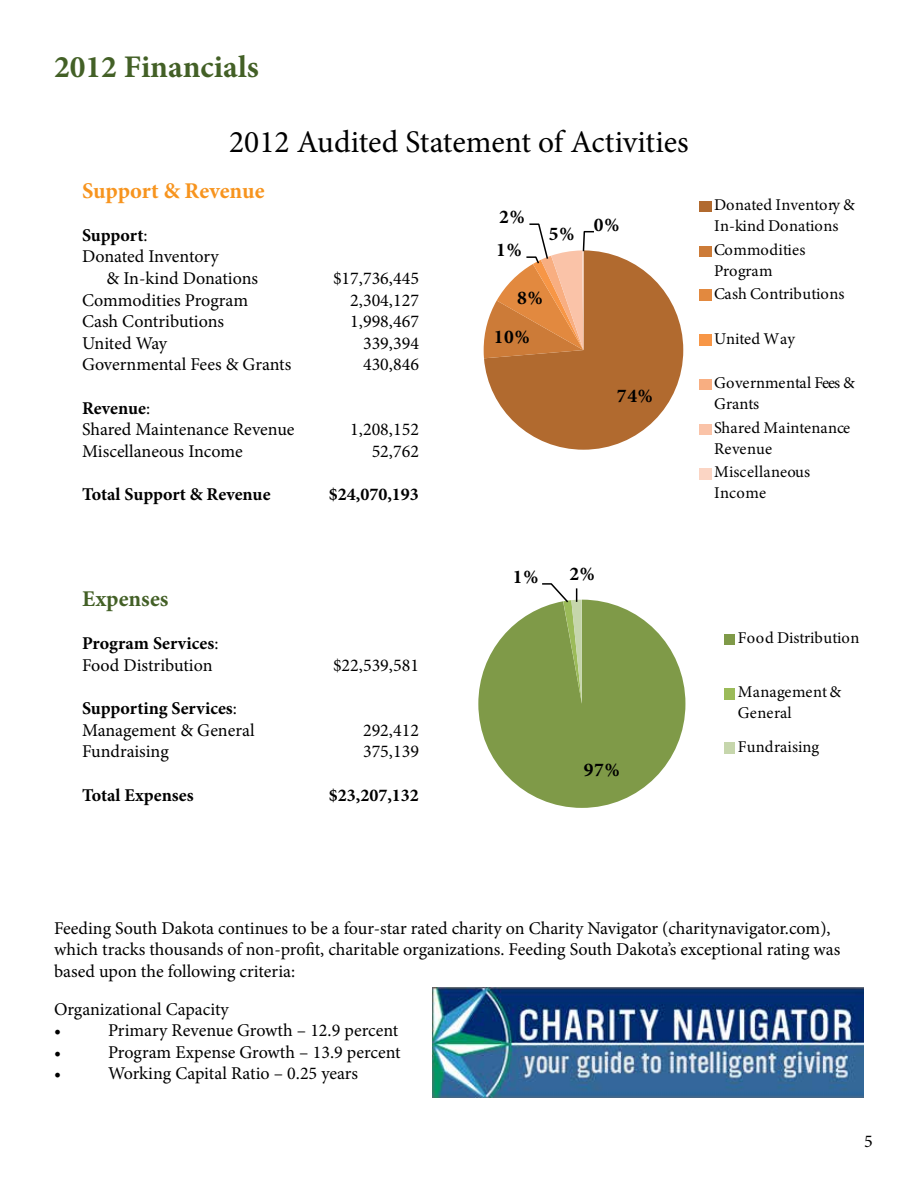
<style>
.page{position:relative;width:918px;height:1188px;background:#fff}
.page>*{position:absolute;margin:0;border:0;box-sizing:border-box;transform-origin:0 0}
.t1{font:31.5px "Minion Pro";color:#000}
.t2{font:700 31.5px "Minion Pro";color:#436026}
.t3{font:700 22.5px "Minion Pro";letter-spacing:-.005em;color:#f7941e}
.t4{font:700 22.5px "Minion Pro";color:#436026}
.t5{font:700 19.5px "Minion Pro";color:#000}
.t6{font:18px/21.6px "Minion Pro";color:#000}
.t7{font:700 18px "Minion Pro";color:#000}
.t8{font:16.5px/21px "Minion Pro";letter-spacing:.005em;color:#000}
.s1{font-weight:400}
.s2{font-weight:700}
</style>
<div class="page">
<svg style="left:483px;top:201px;width:229px;height:279px"></svg>
<svg style="left:478px;top:583px;width:257px;height:225px"></svg>
<img style="left:432px;top:987px;width:432px;height:111px">
<h1 class="t2" style="left:54px;top:45px;width:206px">2012 Financials</h1>
<h1 class="t1" style="left:229px;top:121px;width:461px">2012 Audited Statement of Activities</h1>
<p class="t3" style="left:82px;top:175px;width:184px">Support &amp; Revenue</p>
<p class="t7" style="left:82px;top:222px;width:67px">Support<span class="s1">:</span></p>
<p class="t6" style="left:82px;top:246px;width:138px">Donated Inventory</p>
<p class="t6" style="left:107px;top:268px;width:153px">&amp; In-kind Donations</p>
<p class="t6" style="left:82px;top:289px;width:168px">Commodities Program</p>
<p class="t6" style="left:82px;top:311px;width:144px">Cash Contributions</p>
<p class="t6" style="left:82px;top:332px;width:87px">United Way</p>
<p class="t6" style="left:82px;top:354px;width:211px">Governmental Fees &amp; Grants</p>
<p class="t6" style="left:82px;top:397px;width:214px"><span class="s2">Revenue</span>:<br>Shared Maintenance Revenue<br>Miscellaneous Income</p>
<p class="t7" style="left:82px;top:482px;width:190px">Total Support &amp; Revenue</p>
<p class="t4" style="left:82px;top:583px;width:88px">Expenses</p>
<p class="t6" style="left:82px;top:633px;width:138px"><span class="s2">Program Services</span>:<br>Food Distribution</p>
<p class="t6" style="left:82px;top:698px;width:174px"><span class="s2">Supporting Services</span>:<br>Management &amp; General<br>Fundraising</p>
<p class="t7" style="left:82px;top:782px;width:113px">Total Expenses</p>
<p class="t6" style="left:333px;top:268px;width:87px;text-align:right">$17,736,445<br>2,304,127<br>1,998,467<br>339,394<br>430,846</p>
<p class="t6" style="left:350px;top:419px;width:70px;text-align:right">1,208,152<br>52,762</p>
<p class="t7" style="left:329px;top:482px;width:92px">$24,070,193</p>
<p class="t6" style="left:333px;top:655px;width:87px">$22,539,581</p>
<p class="t6" style="left:363px;top:719px;width:57px">292,412<br>375,139</p>
<p class="t7" style="left:329px;top:782px;width:92px">$23,207,132</p>
<p class="t5" style="left:499px;top:203px;width:27px">2%</p>
<p class="t5" style="left:496px;top:236px;width:27px">1%</p>
<p class="t5" style="left:549px;top:220px;width:27px">5%</p>
<p class="t5" style="left:517px;top:284px;width:27px">8%</p>
<p class="t5" style="left:494px;top:323px;width:37px">10%</p>
<p class="t5" style="left:594px;top:211px;width:27px">0%</p>
<p class="t5" style="left:617px;top:382px;width:37px">74%</p>
<p class="t5" style="left:513px;top:563px;width:27px">1%</p>
<p class="t5" style="left:569px;top:560px;width:27px">2%</p>
<p class="t5" style="left:584px;top:756px;width:37px">97%</p>
<p class="t8" style="left:714px;top:194px;width:142px">Donated Inventory &amp;<br>In-kind Donations</p>
<p class="t8" style="left:714px;top:239px;width:93px">Commodities<br>Program</p>
<p class="t8" style="left:714px;top:283px;width:132px">Cash Contributions</p>
<p class="t8" style="left:714px;top:328px;width:83px">United Way</p>
<p class="t8" style="left:714px;top:373px;width:142px">Governmental Fees &amp;<br>Grants</p>
<p class="t8" style="left:714px;top:417px;width:138px">Shared Maintenance<br>Revenue</p>
<p class="t8" style="left:714px;top:462px;width:98px">Miscellaneous<br>Income</p>
<p class="t8" style="left:738px;top:627px;width:123px">Food Distribution</p>
<p class="t8" style="left:738px;top:682px;width:105px">Management &amp;<br>General</p>
<p class="t8" style="left:738px;top:736px;width:83px">Fundraising</p>
<p class="t6" style="left:54px;top:917px;width:788px">Feeding South Dakota continues to be a four-star rated charity on Charity Navigator (charitynavigator.com), which tracks thousands of non-profit, charitable organizations. Feeding South Dakota’s exceptional rating was based upon the following criteria:</p>
<p class="t6" style="left:54px;top:998px;width:176px">Organizational Capacity •</p>
<p class="t6" style="left:108px;top:1020px;width:292px">Primary Revenue Growth – 12.9 percent</p>
<p class="t6" style="left:54px;top:1041px;width:9px">•</p>
<p class="t6" style="left:108px;top:1041px;width:294px">Program Expense Growth – 13.9 percent</p>
<p class="t6" style="left:54px;top:1063px;width:9px">•</p>
<p class="t6" style="left:108px;top:1063px;width:252px">Working Capital Ratio – 0.25 years</p>
<p class="t6" style="left:864px;top:1131px;width:10px">5</p>
</div>
